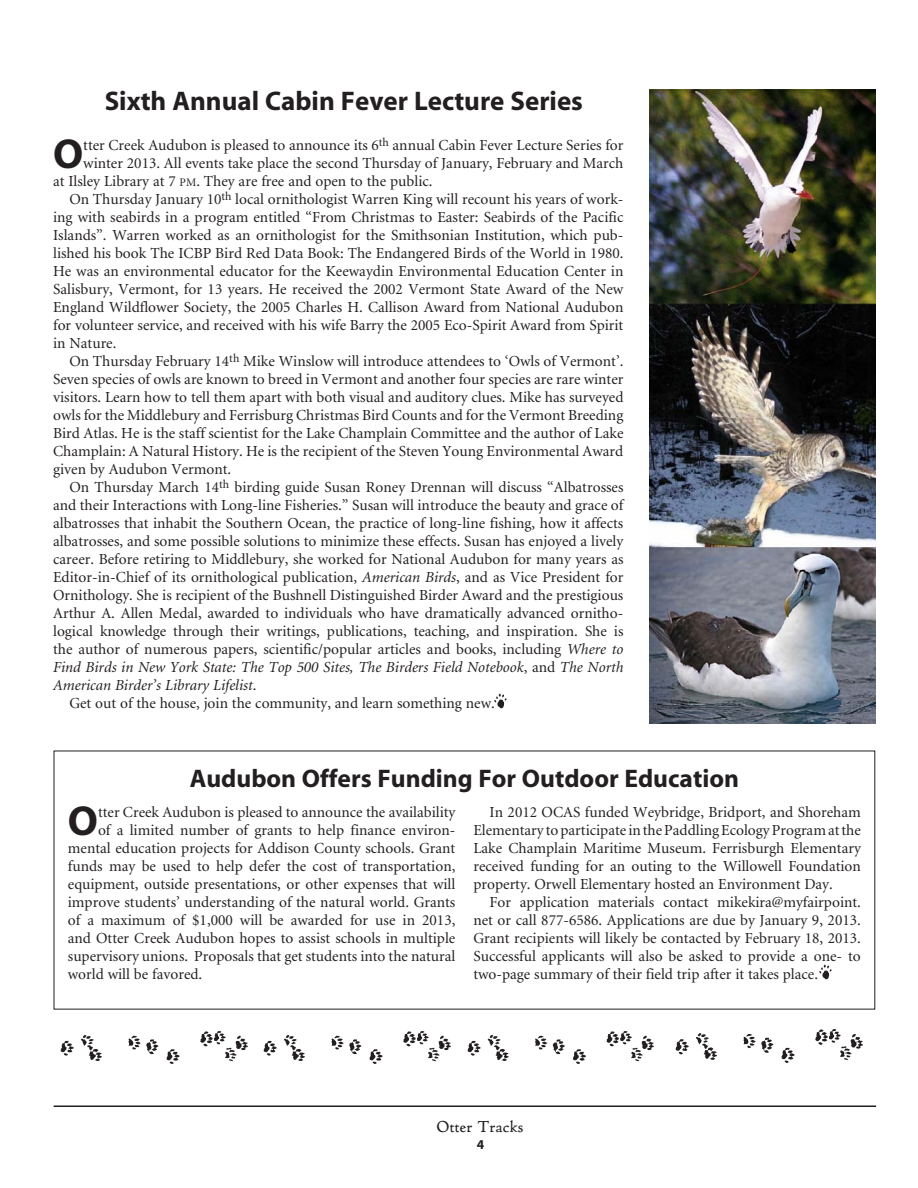
<style>
.page{position:relative;width:918px;height:1188px;background:#fff}
.page>*{position:absolute;margin:0;border:0;box-sizing:border-box;transform-origin:0 0}
.t1{font:700 42.15px "Myriad";color:#231f20}
.t2{font:700 27px "Myriad";color:#231f20}
.t3{font:700 25.5px "Myriad";color:#231f20}
.t4{font:18px "Cg Cloister";color:#231f20}
.t5{font:15.3px/18px "Minion";color:#231f20;text-align:justify}
.t6{font:italic 15.3px "Minion";color:#231f20}
.t7{font:700 13.5px "Myriad";color:#231f20}
.s1{font-size:11.55px}
.s2{font-style:italic}
.s3{font-style:normal}
</style>
<div class="page">
<hr style="left:54px;top:1106px;width:822px;height:1px;background:#231f20">
<img style="left:60px;top:1031px;width:188px;height:33px">
<img style="left:263px;top:1031px;width:188px;height:33px">
<img style="left:467px;top:1031px;width:187px;height:33px">
<img style="left:675px;top:1029px;width:188px;height:34px">
<img style="left:650px;top:89px;width:226px;height:635px">
<img style="left:495px;top:693px;width:12px;height:15px">
<img style="left:819px;top:965px;width:12px;height:15px">
<h2 class="t2" style="left:105px;top:87px;width:480px">Sixth Annual Cabin Fever Lecture Series</h2>
<h1 class="t1" style="left:53px;top:132px;width:32px">O</h1>
<p class="t5" style="left:83px;top:136px;width:542px">tter Creek Audubon is pleased to announce its 6<sup>th</sup> annual Cabin Fever Lecture Series for</p>
<p class="t5" style="left:83px;top:154px;width:542px">winter 2013. All events take place the second Thursday of January, February and March</p>
<p class="t5" style="left:53px;top:172px;width:381px">at Ilsley Library at 7 <span class="s1">pm</span>. They are free and open to the public.</p>
<p class="t5" style="left:69px;top:190px;width:556px">On Thursday January 10<sup>th</sup> local ornithologist Warren King will recount his years of work-</p>
<p class="t5" style="left:53px;top:208px;width:572px">ing with seabirds in a program entitled “From Christmas to Easter: Seabirds of the Pacific</p>
<p class="t5" style="left:53px;top:226px;width:572px">Islands”. Warren worked as an ornithologist for the Smithsonian Institution, which pub-</p>
<p class="t5" style="left:53px;top:244px;width:572px">lished his book The ICBP Bird Red Data Book: The Endangered Birds of the World in 1980.</p>
<p class="t5" style="left:53px;top:262px;width:572px">He was an environmental educator for the Keewaydin Environmental Education Center in</p>
<p class="t5" style="left:53px;top:280px;width:572px">Salisbury, Vermont, for 13 years. He received the 2002 Vermont State Award of the New</p>
<p class="t5" style="left:53px;top:298px;width:572px">England Wildflower Society, the 2005 Charles H. Callison Award from National Audubon</p>
<p class="t5" style="left:53px;top:316px;width:572px">for volunteer service, and received with his wife Barry the 2005 Eco-Spirit Award from Spirit</p>
<p class="t5" style="left:53px;top:334px;width:65px">in Nature.</p>
<p class="t5" style="left:69px;top:352px;width:556px">On Thursday February 14<sup>th</sup> Mike Winslow will introduce attendees to ‘Owls of Vermont’.</p>
<p class="t5" style="left:53px;top:370px;width:572px">Seven species of owls are known to breed in Vermont and another four species are rare winter</p>
<p class="t5" style="left:53px;top:388px;width:572px">visitors. Learn how to tell them apart with both visual and auditory clues. Mike has surveyed</p>
<p class="t5" style="left:53px;top:406px;width:572px">owls for the Middlebury and Ferrisburg Christmas Bird Counts and for the Vermont Breeding</p>
<p class="t5" style="left:53px;top:424px;width:572px">Bird Atlas. He is the staff scientist for the Lake Champlain Committee and the author of Lake</p>
<p class="t5" style="left:53px;top:442px;width:572px">Champlain: A Natural History. He is the recipient of the Steven Young Environmental Award</p>
<p class="t5" style="left:53px;top:460px;width:180px">given by Audubon Vermont.</p>
<p class="t5" style="left:69px;top:478px;width:556px">On Thursday March 14<sup>th</sup> birding guide Susan Roney Drennan will discuss “Albatrosses</p>
<p class="t5" style="left:53px;top:496px;width:572px">and their Interactions with Long-line Fisheries.” Susan will introduce the beauty and grace of</p>
<p class="t5" style="left:53px;top:514px;width:572px">albatrosses that inhabit the Southern Ocean, the practice of long-line fishing, how it affects</p>
<p class="t5" style="left:53px;top:532px;width:572px">albatrosses, and some possible solutions to minimize these effects. Susan has enjoyed a lively</p>
<p class="t5" style="left:53px;top:550px;width:572px">career. Before retiring to Middlebury, she worked for National Audubon for many years as</p>
<p class="t5" style="left:53px;top:568px;width:572px">Editor-in-Chief of its ornithological publication, <span class="s2">American Birds</span>, and as Vice President for</p>
<p class="t5" style="left:53px;top:586px;width:572px">Ornithology. She is recipient of the Bushnell Distinguished Birder Award and the prestigious</p>
<p class="t5" style="left:53px;top:604px;width:572px">Arthur A. Allen Medal, awarded to individuals who have dramatically advanced ornitho-</p>
<p class="t5" style="left:53px;top:622px;width:572px">logical knowledge through their writings, publications, teaching, and inspiration. She is</p>
<p class="t5" style="left:53px;top:640px;width:572px">the author of numerous papers, scientific/popular articles and books, including <span class="s2">Where to</span></p>
<p class="t6" style="left:53px;top:659px;width:572px">Find Birds in New York State: The Top 500 Sites, The Birders Field Notebook<span class="s3">, and</span> The North</p>
<p class="t6" style="left:53px;top:677px;width:205px">American Birder’s Library Lifelist<span class="s3">.</span></p>
<p class="t5" style="left:69px;top:694px;width:427px">Get out of the house, join the community, and learn something new.</p>
<h3 class="t3" style="left:190px;top:765px;width:551px">Audubon Offers Funding For Outdoor Education</h3>
<h1 class="t1" style="left:68px;top:799px;width:32px">O</h1>
<p class="t5" style="left:98px;top:804px;width:359px">tter Creek Audubon is pleased to announce the availability</p>
<p class="t5" style="left:98px;top:822px;width:359px">of a limited number of grants to help finance environ-</p>
<p class="t5" style="left:68px;top:840px;width:389px">mental education projects for Addison County schools. Grant</p>
<p class="t5" style="left:68px;top:858px;width:389px">funds may be used to help defer the cost of transportation,</p>
<p class="t5" style="left:68px;top:876px;width:389px">equipment, outside presentations, or other expenses that will</p>
<p class="t5" style="left:68px;top:894px;width:389px">improve students’ understanding of the natural world. Grants</p>
<p class="t5" style="left:68px;top:912px;width:389px">of a maximum of $1,000 will be awarded for use in 2013,</p>
<p class="t5" style="left:68px;top:930px;width:389px">and Otter Creek Audubon hopes to assist schools in multiple</p>
<p class="t5" style="left:68px;top:948px;width:389px">supervisory unions. Proposals that get students into the natural</p>
<p class="t5" style="left:68px;top:966px;width:136px">world will be favored.</p>
<p class="t5" style="left:473px;top:804px;width:389px;text-indent:16px">In 2012 OCAS funded Weybridge, Bridport, and Shoreham Elementary to participate in the Paddling Ecology Program at the Lake Champlain Maritime Museum. Ferrisburgh Elementary received funding for an outing to the Willowell Foundation property. Orwell Elementary hosted an Environment Day.</p>
<p class="t5" style="left:473px;top:894px;width:389px;text-indent:16px">For application materials contact mikekira@myfairpoint. net or call 877-6586. Applications are due by January 9, 2013.<br>Grant recipients will likely be contacted by February 18, 2013.<br>Successful applicants will also be asked to provide a one- to two-page summary of their field trip after it takes place.</p>
<p class="t4" style="left:437px;top:1115px;width:89px">Otter Tracks</p>
<p class="t7" style="left:477px;top:1137px;width:9px">4</p>
</div>
